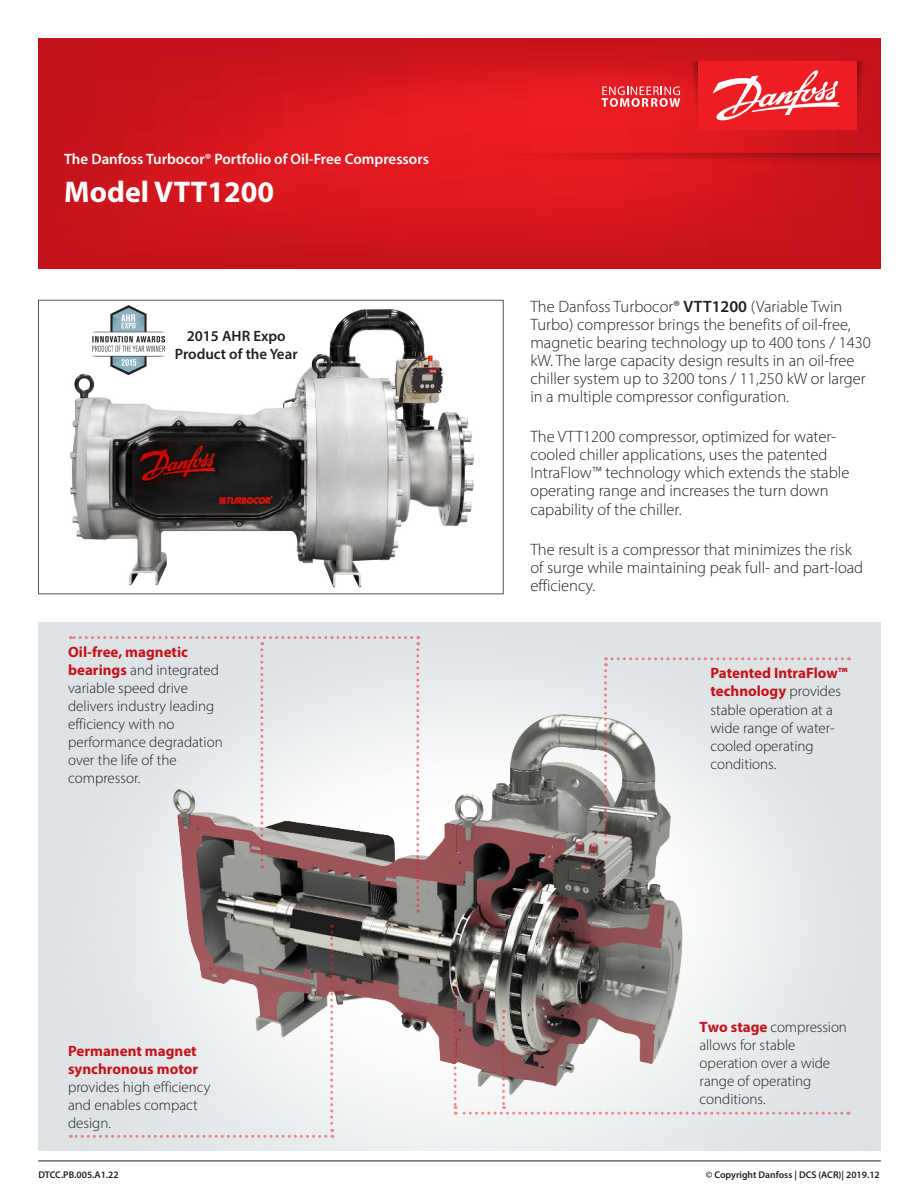
<style>
.page{position:relative;width:919px;height:1189px;background:#fff}
.page>*{position:absolute;margin:0;border:0;box-sizing:border-box;transform-origin:0 0}
.t1{font:700 30px "Myriad Pro";color:#fff}
.t2{font:300 16.5px/18px "Myriad Pro";color:#231f20}
.t3{font:300 15px/18px "Myriad Pro";color:#231f20}
.t4{font:600 15px "Myriad Pro";color:#fff}
.t5{font:700 15px/18px "Myriad Pro";color:#c4121a}
.t6{font:600 15px/18px "Myriad Pro";color:#231f20;text-align:center}
.t7{font:600 9.75px "Myriad Pro";color:#231f20}
.s1{font-weight:700;color:#c4121a}
.s2{font-weight:600}
</style>
<div class="page">
<hr style="left:38px;top:1160px;width:842px;height:1px;background:#231f20">
<img style="left:38px;top:685px;width:821px;height:431px">
<svg style="left:453px;top:981px;width:388px;height:133px"></svg>
<svg style="left:38px;top:38px;width:842px;height:230px;background:#d3151d"></svg>
<svg style="left:855px;top:61px;width:13px;height:69px"></svg>
<svg style="left:685px;top:61px;width:13px;height:69px"></svg>
<div style="left:698px;top:61px;width:157px;height:69px;background:#ee1d23"></div>
<svg style="left:601px;top:86px;width:78px;height:21px;background:#ef686c"></svg>
<svg style="left:712px;top:70px;width:128px;height:51px"></svg>
<svg style="left:381px;top:153px;width:497px;height:13px;background:#d4161d"></svg>
<img style="left:70px;top:309px;width:404px;height:279px">
<svg style="left:70px;top:924px;width:263px;height:213px;background:#d4d2d3"></svg>
<svg style="left:603px;top:657px;width:239px;height:186px;background:#d7dadb"></svg>
<svg style="left:70px;top:636px;width:349px;height:276px"></svg>
<img style="left:92px;top:305px;width:73px;height:69px">
<div style="left:38px;top:300px;width:465px;height:294px;border:1px solid #57585a"></div>
<p class="t4" style="left:64px;top:150px;width:366px">The Danfoss Turbocor® Portfolio of Oil-Free Compressors</p>
<h1 class="t1" style="left:64px;top:173px;width:211px">Model VTT1200</h1>
<p class="t6" style="left:175px;top:326px;width:124px">2015 AHR Expo<br>Product of the Year</p>
<p class="t3" style="left:68px;top:642px;width:156px"><span class="s1">Oil-free, magnetic bearings</span> and integrated variable speed drive delivers industry leading efficiency with no performance degradation over the life of the compressor.</p>
<p class="t5" style="left:68px;top:1041px;width:132px">Permanent magnet synchronous motor</p>
<p class="t3" style="left:68px;top:1077px;width:144px">provides high efficiency and enables compact design.</p>
<p class="t2" style="left:530px;top:297px;width:342px">The Danfoss Turbocor® <span class="s2">VTT1200</span> (Variable Twin Turbo) compressor brings the benefits of oil-free, magnetic bearing technology up to 400 tons / 1430 kW. The large capacity design results in an oil-free chiller system up to 3200 tons / 11,250 kW or larger in a multiple compressor configuration.</p>
<p class="t2" style="left:530px;top:427px;width:320px">The VTT1200 compressor, optimized for water&shy;cooled chiller applications, uses the patented IntraFlow™ technology which extends the stable operating range and increases the turn down capability of the chiller.</p>
<p class="t2" style="left:530px;top:540px;width:334px">The result is a compressor that minimizes the risk of surge while maintaining peak full- and part-load efficiency.</p>
<p class="t3" style="left:710px;top:664px;width:139px"><span class="s1">Patented IntraFlow™ technology</span> provides stable operation at a wide range of water&shy;cooled operating conditions.</p>
<p class="t3" style="left:699px;top:1017px;width:149px"><span class="s1">Two stage</span> compression allows for stable operation over a wide range of operating conditions.</p>
<p class="t7" style="left:38px;top:1167px;width:82px">DTCC.PB.005.A1.22</p>
<p class="t7" style="left:705px;top:1167px;width:175px">© Copyright Danfoss | DCS (ACR)| 2019.12</p>
</div>
